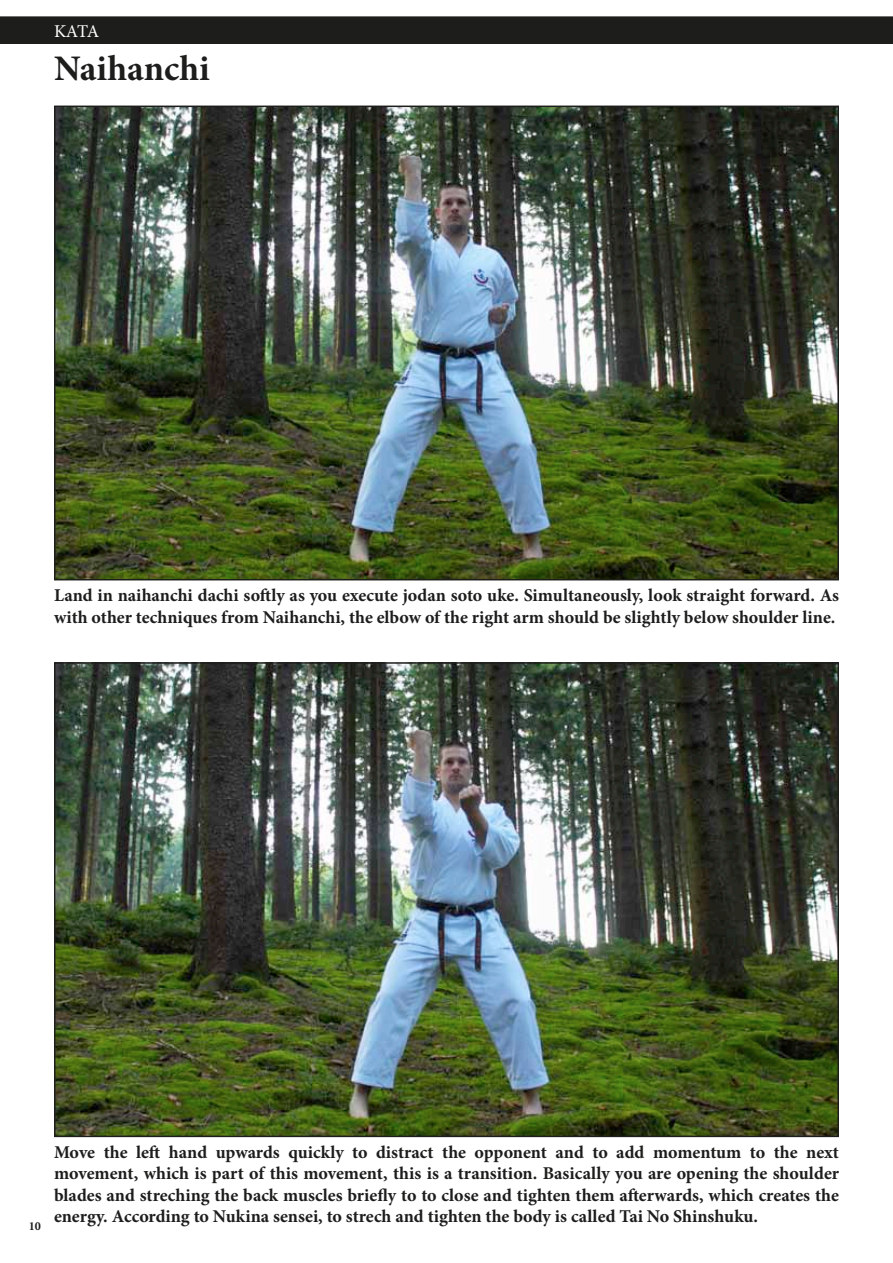
<style>
.page{position:relative;width:893px;height:1263px;background:#fff}
.page>*{position:absolute;margin:0;border:0;box-sizing:border-box;transform-origin:0 0}
.t1{font:700 36px "Minion Pro";color:#1d1d1b}
.t2{font:700 18px/21.6px "Minion Pro";color:#1d1d1b}
.t3{font:18px "Minion Pro";color:#fff}
.t4{font:700 12.3px "Minion Pro";color:#1d1d1b}
</style>
<div class="page">
<div style="left:0;top:16px;width:893px;height:28px;background:#1d1d1b"></div>
<img style="left:57px;top:109px;width:779px;height:468px">
<div style="left:54px;top:106px;width:785px;height:474px;border:2px solid #1d1d1b"></div>
<img style="left:57px;top:665px;width:779px;height:469px">
<div style="left:54px;top:662px;width:785px;height:475px;border:2px solid #1d1d1b"></div>
<p class="t3" style="left:54px;top:19px;width:47px">KATA</p>
<h1 class="t1" style="left:54px;top:43px;width:157px">Naihanchi</h1>
<p class="t2" style="left:54px;top:584px;width:787px">Land in naihanchi dachi softly as you execute jodan soto uke. Simultaneously, look straight forward. As with other techniques from Naihanchi, the elbow of the right arm should be slightly below shoulder line.</p>
<p class="t4" style="left:29px;top:1217px;width:14px">10</p>
<p class="t2" style="left:54px;top:1141px;width:787px;text-align:justify">Move the left hand upwards quickly to distract the opponent and to add momentum to the next movement, which is part of this movement, this is a transition. Basically you are opening the shoulder blades and streching the back muscles briefly to to close and tighten them afterwards, which creates the energy. According to Nukina sensei, to strech and tighten the body is called Tai No Shinshuku.</p>
</div>
